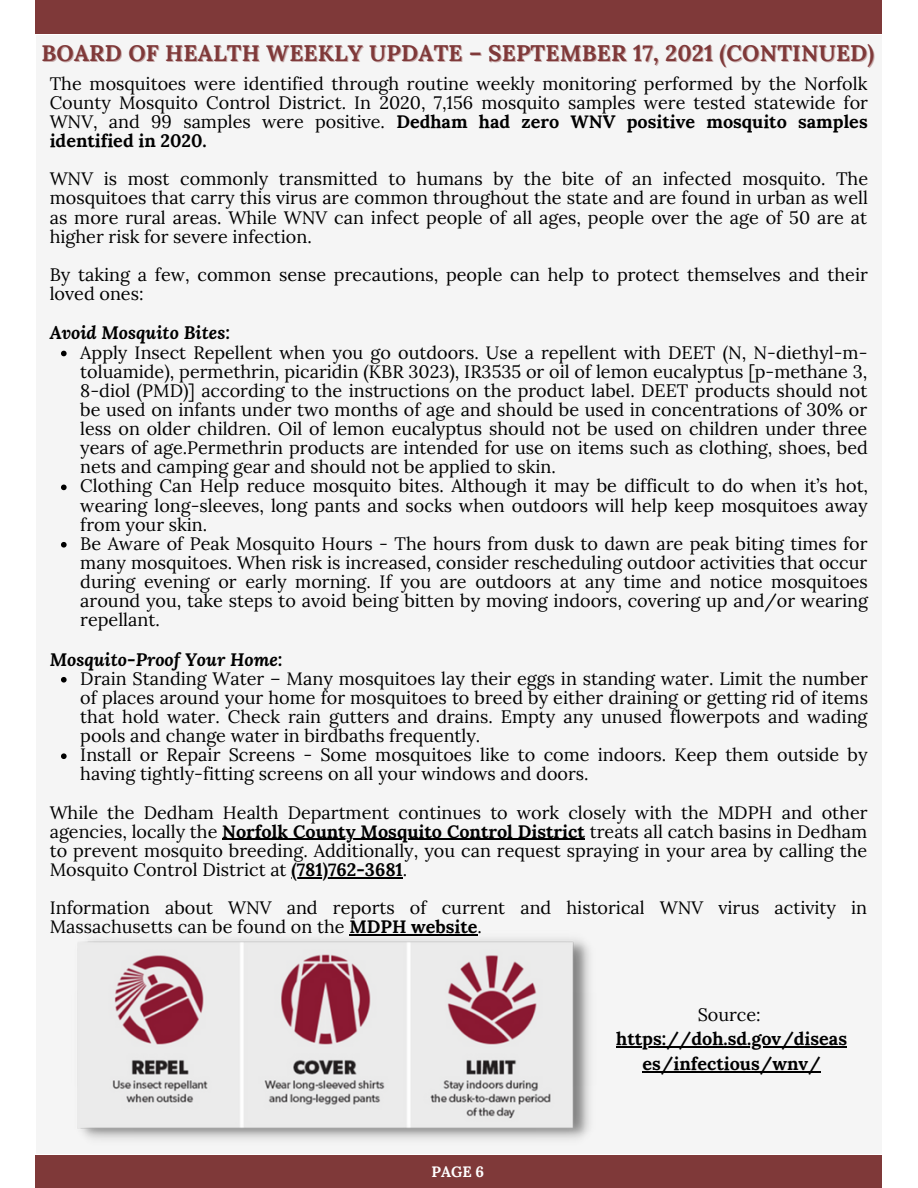
<style>
.page{position:relative;width:918px;height:1188px;background:#fff}
.page>*{position:absolute;margin:0;border:0;box-sizing:border-box;transform-origin:0 0}
.t1{font:700 22.5px "Lora";letter-spacing:.01em;color:#7f3939}
.t2{font:18px/19.2px "Lora";color:#000;text-align:justify}
.t3{font:700 18px/24.8px "Lora";color:#000;text-align:center}
.t4{font:italic 700 18px "Lora";color:#000}
.t5{font:700 15px "Lora";color:#fff}
.s1{font-weight:700}
</style>
<div class="page">
<div style="left:36px;top:1155px;width:846px;height:33px;background:#7f3939"></div>
<div style="left:36px;top:0;width:846px;height:34px;background:#7f3939"></div>
<div style="left:36px;top:36px;width:846px;height:1118px;background:#f5f5f5"></div>
<svg style="left:61px;top:351px;width:6px;height:5px"></svg>
<svg style="left:61px;top:485px;width:6px;height:5px"></svg>
<svg style="left:61px;top:542px;width:6px;height:6px"></svg>
<svg style="left:61px;top:677px;width:6px;height:6px"></svg>
<svg style="left:61px;top:753px;width:6px;height:6px"></svg>
<hr style="left:222px;top:839px;width:363px;height:1px;background:#000">
<hr style="left:291px;top:877px;width:112px;height:1px;background:#000">
<img style="left:77px;top:934px;width:513px;height:206px">
<hr style="left:616px;top:1046px;width:231px;height:2px;background:#000">
<hr style="left:642px;top:1071px;width:179px;height:1px;background:#000">
<p class="t1" style="left:41px;top:38px;width:834px">BOARD OF HEALTH WEEKLY UPDATE – SEPTEMBER 17, 2021 (CONTINUED)</p>
<p class="t2" style="left:50px;top:73px;width:820px">The mosquitoes were identified through routine weekly monitoring performed by the Norfolk County Mosquito Control District. In 2020, 7,156 mosquito samples were tested statewide for WNV, and 99 samples were positive. <span class="s1">Dedham had zero WNV positive mosquito samples identified in 2020.</span></p>
<p class="t2" style="left:50px;top:169px;width:820px">WNV is most commonly transmitted to humans by the bite of an infected mosquito. The mosquitoes that carry this virus are common throughout the state and are found in urban as well as more rural areas. While WNV can infect people of all ages, people over the age of 50 are at higher risk for severe infection.</p>
<p class="t2" style="left:50px;top:265px;width:820px">By taking a few, common sense precautions, people can help to protect themselves and their loved ones:</p>
<p class="t4" style="left:50px;top:321px;width:182px">Avoid Mosquito Bites:</p>
<p class="t2" style="left:80px;top:342px;width:789px">Apply Insect Repellent when you go outdoors. Use a repellent with DEET (N, N-diethyl-m&shy;toluamide), permethrin, picaridin (KBR 3023), IR3535 or oil of lemon eucalyptus [p-methane 3, 8-diol (PMD)] according to the instructions on the product label. DEET products should not be used on infants under two months of age and should be used in concentrations of 30% or less on older children. Oil of lemon eucalyptus should not be used on children under three years of age.Permethrin products are intended for use on items such as clothing, shoes, bed nets and camping gear and should not be applied to skin.</p>
<p class="t2" style="left:80px;top:476px;width:789px">Clothing Can Help reduce mosquito bites. Although it may be difficult to do when it’s hot, wearing long-sleeves, long pants and socks when outdoors will help keep mosquitoes away from your skin.</p>
<p class="t2" style="left:80px;top:534px;width:789px">Be Aware of Peak Mosquito Hours - The hours from dusk to dawn are peak biting times for many mosquitoes. When risk is increased, consider rescheduling outdoor activities that occur during evening or early morning. If you are outdoors at any time and notice mosquitoes around you, take steps to avoid being bitten by moving indoors, covering up and/or wearing repellant.</p>
<p class="t4" style="left:50px;top:647px;width:234px">Mosquito-Proof Your Home:</p>
<p class="t2" style="left:80px;top:669px;width:789px">Drain Standing Water – Many mosquitoes lay their eggs in standing water. Limit the number of places around your home for mosquitoes to breed by either draining or getting rid of items that hold water. Check rain gutters and drains. Empty any unused flowerpots and wading pools and change water in birdbaths frequently.</p>
<p class="t2" style="left:80px;top:745px;width:789px">Install or Repair Screens - Some mosquitoes like to come indoors. Keep them outside by having tightly-fitting screens on all your windows and doors.</p>
<p class="t2" style="left:50px;top:802px;width:819px">While the Dedham Health Department continues to work closely with the MDPH and other agencies, locally the <span class="s1">Norfolk County Mosquito Control District</span> treats all catch basins in Dedham to prevent mosquito breeding. Additionally, you can request spraying in your area by calling the Mosquito Control District at <span class="s1">(781)762-3681</span>.</p>
<p class="t2" style="left:50px;top:898px;width:819px">Information about WNV and reports of current and historical WNV virus activity in<br>Massachusetts can be found on the <span class="s1">MDPH website</span>.</p>
<p class="t5" style="left:431px;top:1162px;width:54px">PAGE 6</p>
<p class="t2" style="left:698px;top:1004px;width:65px">Source:</p>
<p class="t3" style="left:616px;top:1026px;width:232px">https://doh.sd.gov/diseas es/infectious/wnv/</p>
</div>
